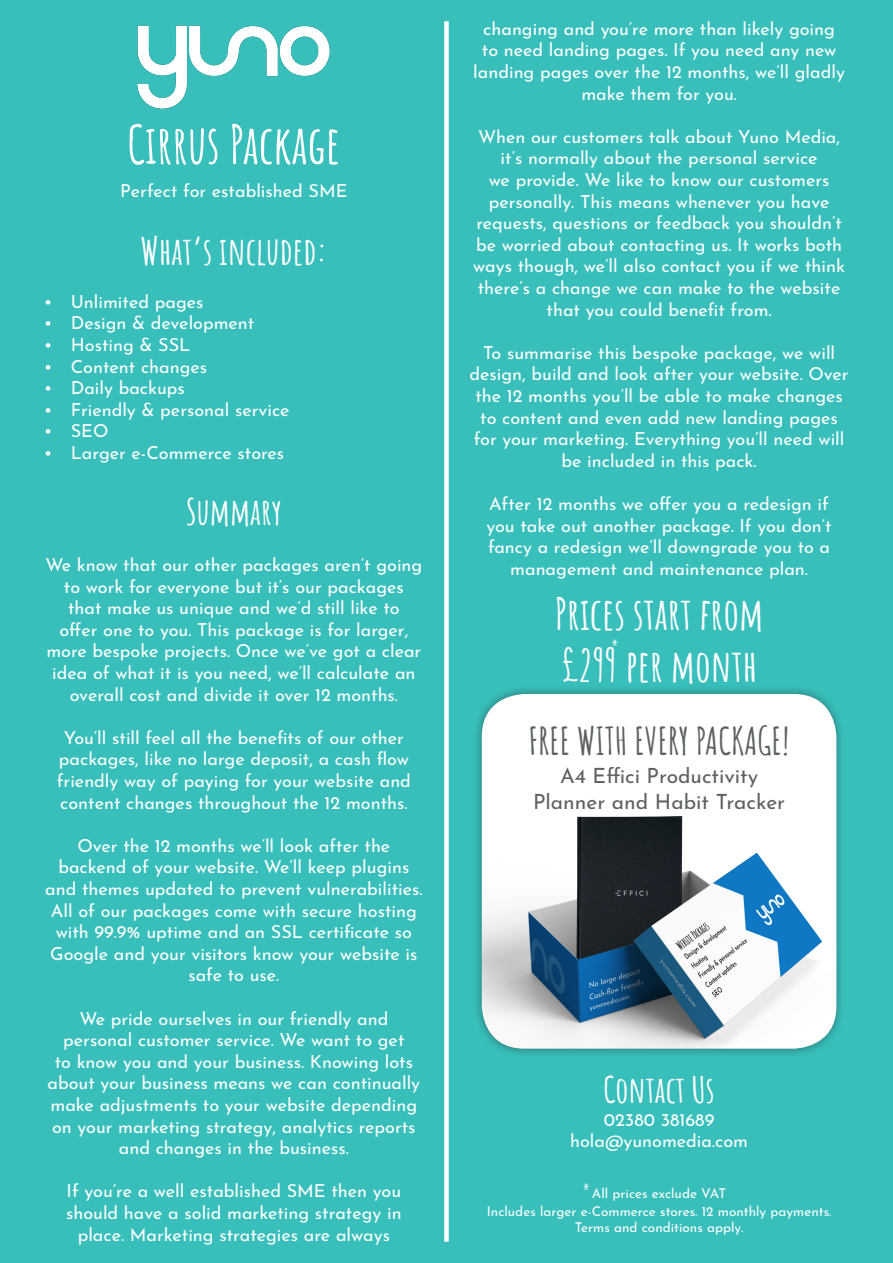
<style>
.page{position:relative;width:893px;height:1263px;background:#38bfbb}
.page>*{position:absolute;margin:0;border:0;box-sizing:border-box;transform-origin:0 0}
.t1{font:700 52.5px "Amatic SC";color:#fff}
.t2{font:700 43.5px "Amatic SC";color:#fff}
.t3{font:700 37.5px "Amatic SC";color:#5d6162}
.t4{font:700 37.5px "Amatic SC";color:#fff}
.t5{font:700 36px "Amatic SC";color:#fff}
.t6{font:21px/25.2px "Josefin Sans";color:#5d6162;text-align:center}
.t7{font:18px/21.6px "Josefin Sans";color:#fff;text-align:center}
.t8{font:700 15px "Amatic SC";color:#fff}
.t9{font:13.5px "Josefin Sans";color:#fff}
</style>
<div class="page">
<div style="left:444px;top:21px;width:5px;height:1221px;background:#fff"></div>
<div style="left:473px;top:685px;width:372px;height:373px;background:#231f20;opacity:.44"></div>
<div style="left:482px;top:694px;width:354px;height:355px;background:#fff;border-radius:43px"></div>
<img style="left:482px;top:816px;width:354px;height:233px">
<img style="left:137px;top:25px;width:193px;height:84px">
<p class="t1" style="left:127px;top:104px;width:215px">Cirrus Package</p>
<p class="t7" style="left:120px;top:178px;width:229px">Perfect for established SME</p>
<p class="t4" style="left:141px;top:222px;width:188px">What’s included:</p>
<p class="t7" style="left:44px;top:288px;width:161px">• Unlimited pages</p>
<p class="t7" style="left:44px;top:310px;width:212px">• Design &amp; development</p>
<p class="t7" style="left:44px;top:332px;width:148px">• Hosting &amp; SSL</p>
<p class="t7" style="left:44px;top:353px;width:165px">• Content changes</p>
<p class="t7" style="left:44px;top:375px;width:143px">• Daily backups</p>
<p class="t7" style="left:44px;top:396px;width:247px">• Friendly &amp; personal service</p>
<p class="t7" style="left:44px;top:418px;width:66px">• SEO</p>
<p class="t7" style="left:44px;top:440px;width:242px">• Larger e-Commerce stores</p>
<p class="t5" style="left:186px;top:484px;width:98px">Summary</p>
<p class="t7" style="left:45px;top:552px;width:378px">We know that our other packages aren’t going to work for everyone but it’s our packages that make us unique and we’d still like to<br>offer one to you. This package is for larger, more bespoke projects. Once we’ve got a clear idea of what it is you need, we’ll calculate an overall cost and divide it over 12 months.</p>
<p class="t7" style="left:57px;top:724px;width:356px">You’ll still feel all the benefits of our other packages, like no large deposit, a cash flow friendly way of paying for your website and content changes throughout the 12 months.</p>
<p class="t7" style="left:45px;top:832px;width:379px">Over the 12 months we’ll look after the backend of your website. We’ll keep plugins and themes updated to prevent vulnerabilities.<br>All of our packages come with secure hosting with 99.9% uptime and an SSL certificate so Google and your visitors know your website is safe to use.</p>
<p class="t7" style="left:48px;top:1005px;width:374px">We pride ourselves in our friendly and personal customer service. We want to get<br>to know you and your business. Knowing lots about your business means we can continually make adjustments to your website depending on your marketing strategy, analytics reports and changes in the business.</p>
<p class="t7" style="left:66px;top:1178px;width:337px;text-align:left">If you’re a well established SME then you should have a solid marketing strategy in</p>
<p class="t7" style="left:78px;top:1221px;width:314px">place. Marketing strategies are always</p>
<p class="t7" style="left:473px;top:15px;width:373px">changing and you’re more than likely going to need landing pages. If you need any new landing pages over the 12 months, we’ll gladly make them for you.</p>
<p class="t7" style="left:473px;top:123px;width:373px">When our customers talk about Yuno Media, it’s normally about the personal service<br>we provide. We like to know our customers personally. This means whenever you have requests, questions or feedback you shouldn’t be worried about contacting us. It works both ways though, we’ll also contact you if we think there’s a change we can make to the website that you could benefit from.</p>
<p class="t7" style="left:470px;top:339px;width:381px">To summarise this bespoke package, we will design, build and look after your website. Over the 12 months you’ll be able to make changes to content and even add new landing pages for your marketing. Everything you’ll need will be included in this pack.</p>
<p class="t7" style="left:486px;top:491px;width:347px">After 12 months we offer you a redesign if you take out another package. If you don’t fancy a redesign we’ll downgrade you to a management and maintenance plan.</p>
<p class="t2" style="left:555px;top:580px;width:210px">Prices start from</p>
<p class="t2" style="left:561px;top:632px;width:198px">£299 per month</p>
<p class="t8" style="left:612px;top:634px;width:8px">*</p>
<p class="t3" style="left:529px;top:712px;width:262px">FREE WITH EVERY PACKAGE!</p>
<p class="t6" style="left:533px;top:761px;width:254px">A4 Effici Productivity<br>Planner and Habit Tracker</p>
<p class="t5" style="left:603px;top:1062px;width:113px">Contact Us</p>
<p class="t7" style="left:604px;top:1106px;width:112px">02380 381689</p>
<p class="t7" style="left:570px;top:1128px;width:179px">hola@yunomedia.com</p>
<p class="t8" style="left:583px;top:1178px;width:8px">*</p>
<p class="t9" style="left:592px;top:1182px;width:136px">All prices exclude VAT</p>
<p class="t9" style="left:487px;top:1200px;width:346px">Includes larger e-Commerce stores. 12 monthly payments.</p>
<p class="t9" style="left:575px;top:1216px;width:170px">Terms and conditions apply.</p>
</div>
